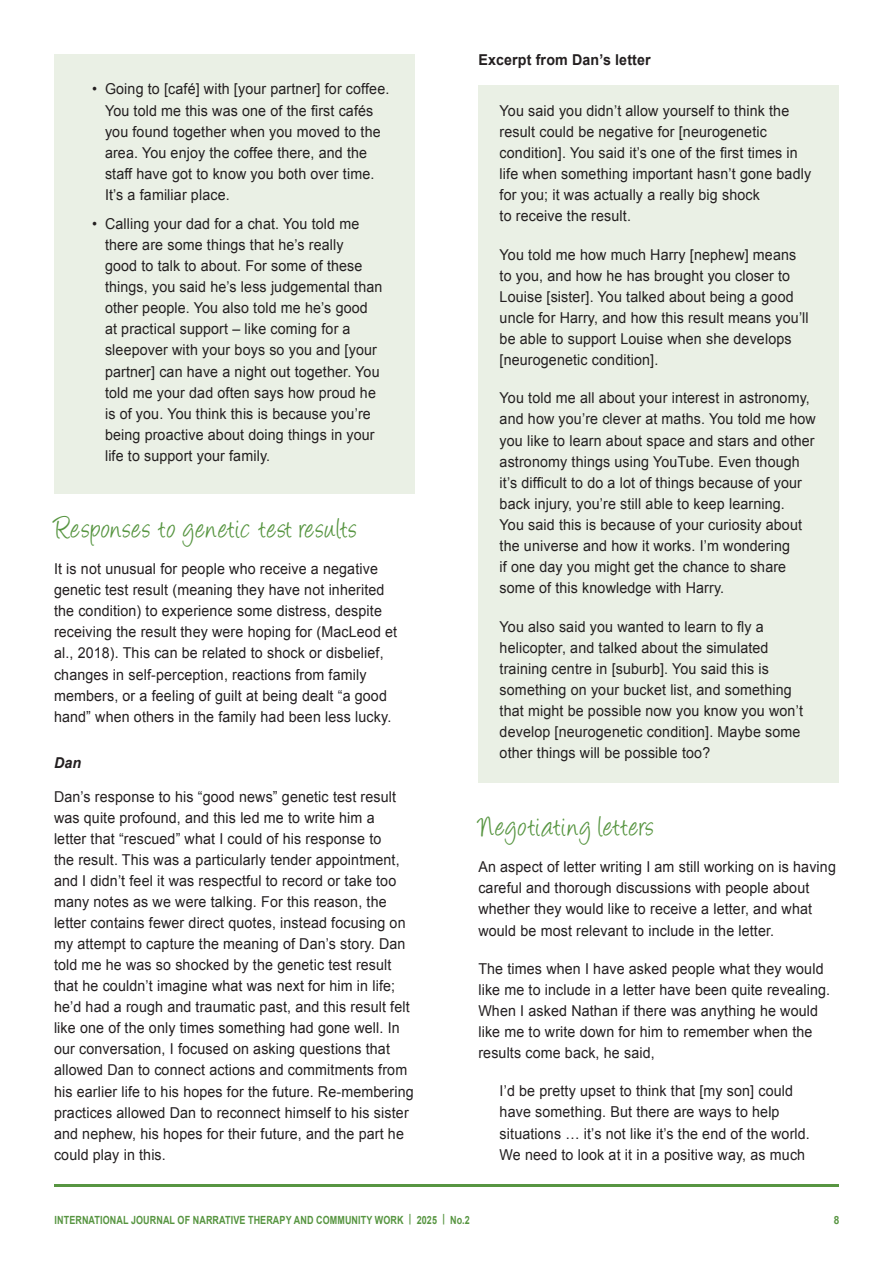
<style>
.page{position:relative;width:893px;height:1263px;background:#fff}
.page>*{position:absolute;margin:0;border:0;box-sizing:border-box;transform-origin:0 0}
.Heading_1{font:33px "Angelina";letter-spacing:.04em;color:#579541;scale:.9 1}
.Paragraph{font:15px/21px "Arial";letter-spacing:.01em;color:#231f20;scale:.95 1}
.Letters_Documents{font:15px/21.1px "Arial";letter-spacing:.01em;color:#231f20;scale:.95 1}
.Displayed_quotation{font:15px/21.1px "Arial";letter-spacing:.01em;color:#231f20;scale:.95 1}
.Letters_Documents_heading{font:700 15px "Arial";letter-spacing:.01em;color:#231f20;scale:.95 1}
.Heading_2{font:italic 700 15px "Arial";color:#231f20;scale:.95 1}
.t1{font:700 11.25px "Arial";letter-spacing:.01em;color:#579541;scale:.8 1}
.t2{font:700 11.25px "Arial";letter-spacing:.01em;color:#579541;scale:.9 1}
</style>
<div class="page">
<hr style="left:54px;top:1184px;width:785px;height:2px;background:#579541">
<div style="left:478px;top:85px;width:361px;height:697px;background:#eaf0e5"></div>
<div style="left:54px;top:54px;width:361px;height:439px;background:#eaf0e5"></div>
<p class="Paragraph" style="left:105px;top:79px;width:301px;text-indent:-13px">• Going to [café] with [your partner] for coffee.<br>You told me this was one of the first cafés you found together when you moved to the area. You enjoy the coffee there, and the staff have got to know you both over time.<br>It’s a familiar place.</p>
<p class="Paragraph" style="left:105px;top:214px;width:294px;text-indent:-13px">• Calling your dad for a chat. You told me there are some things that he’s really<br>good to talk to about. For some of these things, you said he’s less judgemental than other people. You also told me he’s good at practical support – like coming for a sleepover with your boys so you and [your partner] can have a night out together. You told me your dad often says how proud he is of you. You think this is because you’re being proactive about doing things in your life to support your family.</p>
<p class="Heading_1" style="left:54px;top:515px;width:338px">Responses to genetic test results</p>
<p class="Paragraph" style="left:54px;top:559px;width:363px">It is not unusual for people who receive a negative genetic test result (meaning they have not inherited the condition) to experience some distress, despite receiving the result they were hoping for (MacLeod et al., 2018). This can be related to shock or disbelief, changes in self-perception, reactions from family members, or a feeling of guilt at being dealt “a good hand” when others in the family had been less lucky.</p>
<p class="Heading_2" style="left:54px;top:753px;width:30px">Dan</p>
<p class="Paragraph" style="left:54px;top:786px;width:380px">Dan’s response to his “good news” genetic test result was quite profound, and this led me to write him a<br>letter that “rescued” what I could of his response to<br>the result. This was a particularly tender appointment, and I didn’t feel it was respectful to record or take too many notes as we were talking. For this reason, the letter contains fewer direct quotes, instead focusing on my attempt to capture the meaning of Dan’s story. Dan told me he was so shocked by the genetic test result that he couldn’t imagine what was next for him in life; he’d had a rough and traumatic past, and this result felt like one of the only times something had gone well. In our conversation, I focused on asking questions that allowed Dan to connect actions and commitments from his earlier life to his hopes for the future. Re-membering practices allowed Dan to reconnect himself to his sister and nephew, his hopes for their future, and the part he could play in this.</p>
<p class="Letters_Documents_heading" style="left:478px;top:50px;width:183px">Excerpt from Dan’s letter</p>
<p class="Letters_Documents" style="left:500px;top:100px;width:329px">You said you didn’t allow yourself to think the result could be negative for [neurogenetic condition]. You said it’s one of the first times in life when something important hasn’t gone badly for you; it was actually a really big shock<br>to receive the result.</p>
<p class="Letters_Documents" style="left:500px;top:244px;width:327px">You told me how much Harry [nephew] means to you, and how he has brought you closer to Louise [sister]. You talked about being a good uncle for Harry, and how this result means you’ll be able to support Louise when she develops [neurogenetic condition].</p>
<p class="Letters_Documents" style="left:500px;top:388px;width:334px">You told me all about your interest in astronomy, and how you’re clever at maths. You told me how you like to learn about space and stars and other astronomy things using YouTube. Even though it’s difficult to do a lot of things because of your back injury, you’re still able to keep learning.<br>You said this is because of your curiosity about the universe and how it works. I’m wondering<br>if one day you might get the chance to share some of this knowledge with Harry.</p>
<p class="Letters_Documents" style="left:500px;top:616px;width:321px">You also said you wanted to learn to fly a helicopter, and talked about the simulated training centre in [suburb]. You said this is something on your bucket list, and something that might be possible now you know you won’t develop [neurogenetic condition]. Maybe some other things will be possible too?</p>
<p class="Heading_1" style="left:478px;top:812px;width:196px">Negotiating letters</p>
<p class="Paragraph" style="left:478px;top:856px;width:378px">An aspect of letter writing I am still working on is having careful and thorough discussions with people about whether they would like to receive a letter, and what would be most relevant to include in the letter.</p>
<p class="Paragraph" style="left:478px;top:958px;width:372px">The times when I have asked people what they would like me to include in a letter have been quite revealing.<br>When I asked Nathan if there was anything he would like me to write down for him to remember when the results come back, he said,</p>
<p class="Displayed_quotation" style="left:500px;top:1080px;width:328px">I’d be pretty upset to think that [my son] could have something. But there are ways to help situations … it’s not like it’s the end of the world.<br>We need to look at it in a positive way, as much</p>
<p class="t1" style="left:55px;top:1212px;width:521px">INTERNATIONAL JOURNAL OF NARRATIVE THERAPY AND COMMUNITY WORK | 2025 | No.2</p>
<p class="t2" style="left:834px;top:1212px;width:8px">8</p>
</div>
